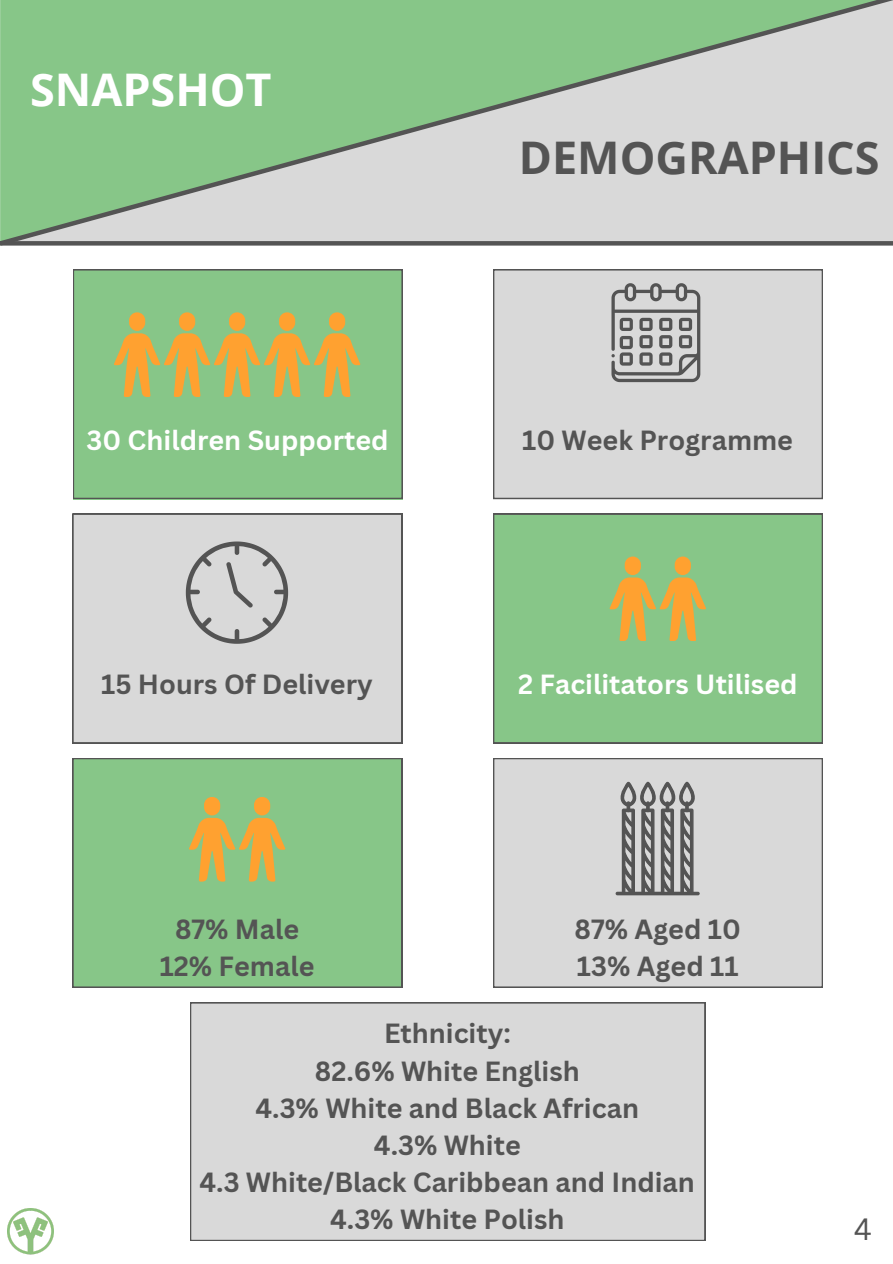
<style>
.page{position:relative;width:893px;height:1264px;background:#fff}
.page>*{position:absolute;margin:0;border:0;box-sizing:border-box;transform-origin:0 0}
.t1{font:700 45px "Open Sans";color:#545454}
.t2{font:700 45px "Open Sans";color:#fff}
.t3{font:30px "Canva Sans";color:#545454}
.t4{font:700 27px/37px "Canva Sans";color:#545454;text-align:center}
.t5{font:700 27px "Canva Sans";color:#fff}
</style>
<div class="page">
<div style="left:73px;top:269px;width:329px;height:230px;background:#87c688"></div>
<div style="left:493px;top:269px;width:329px;height:230px;background:#d9d9d9"></div>
<svg style="left:114px;top:312px;width:246px;height:85px;background:#b9b662"></svg>
<svg style="left:611px;top:283px;width:89px;height:99px;background:#a6a6a6"></svg>
<div style="left:73px;top:514px;width:329px;height:229px;background:#d9d9d9"></div>
<svg style="left:186px;top:541px;width:102px;height:102px;background:#bfbfbf"></svg>
<div style="left:493px;top:514px;width:329px;height:229px;background:#87c688"></div>
<svg style="left:609px;top:556px;width:97px;height:85px;background:#bab662"></svg>
<div style="left:73px;top:758px;width:329px;height:229px;background:#87c688"></div>
<svg style="left:189px;top:797px;width:96px;height:84px;background:#bbb561"></svg>
<div style="left:190px;top:1002px;width:515px;height:238px;background:#d9d9d9"></div>
<div style="left:493px;top:758px;width:329px;height:229px;background:#d9d9d9"></div>
<svg style="left:615px;top:781px;width:84px;height:114px;background:#9b9b9b"></svg>
<svg style="left:0;top:0;width:892px;height:246px;background:#accbad"></svg>
<img style="left:7px;top:1208px;width:46px;height:46px">
<h1 class="t2" style="left:30px;top:58px;width:243px">SNAPSHOT</h1>
<h1 class="t1" style="left:519px;top:125px;width:362px">DEMOGRAPHICS</h1>
<p class="t5" style="left:86px;top:421px;width:303px">30 Children Supported</p>
<p class="t4" style="left:522px;top:421px;width:272px">10 Week Programme</p>
<p class="t4" style="left:101px;top:665px;width:273px">15 Hours Of Delivery</p>
<p class="t5" style="left:518px;top:665px;width:281px">2 Facilitators Utilised</p>
<p class="t4" style="left:160px;top:909px;width:156px">87% Male<br>12% Female</p>
<p class="t4" style="left:574px;top:909px;width:168px;text-align:left">87% Aged 10<br>13% Aged 11</p>
<p class="t4" style="left:199px;top:1014px;width:497px">Ethnicity:<br>82.6% White English<br>4.3% White and Black African<br>4.3% White<br>4.3 White/Black Caribbean and Indian<br>4.3% White Polish</p>
<p class="t3" style="left:853px;top:1207px;width:20px">4</p>
</div>
